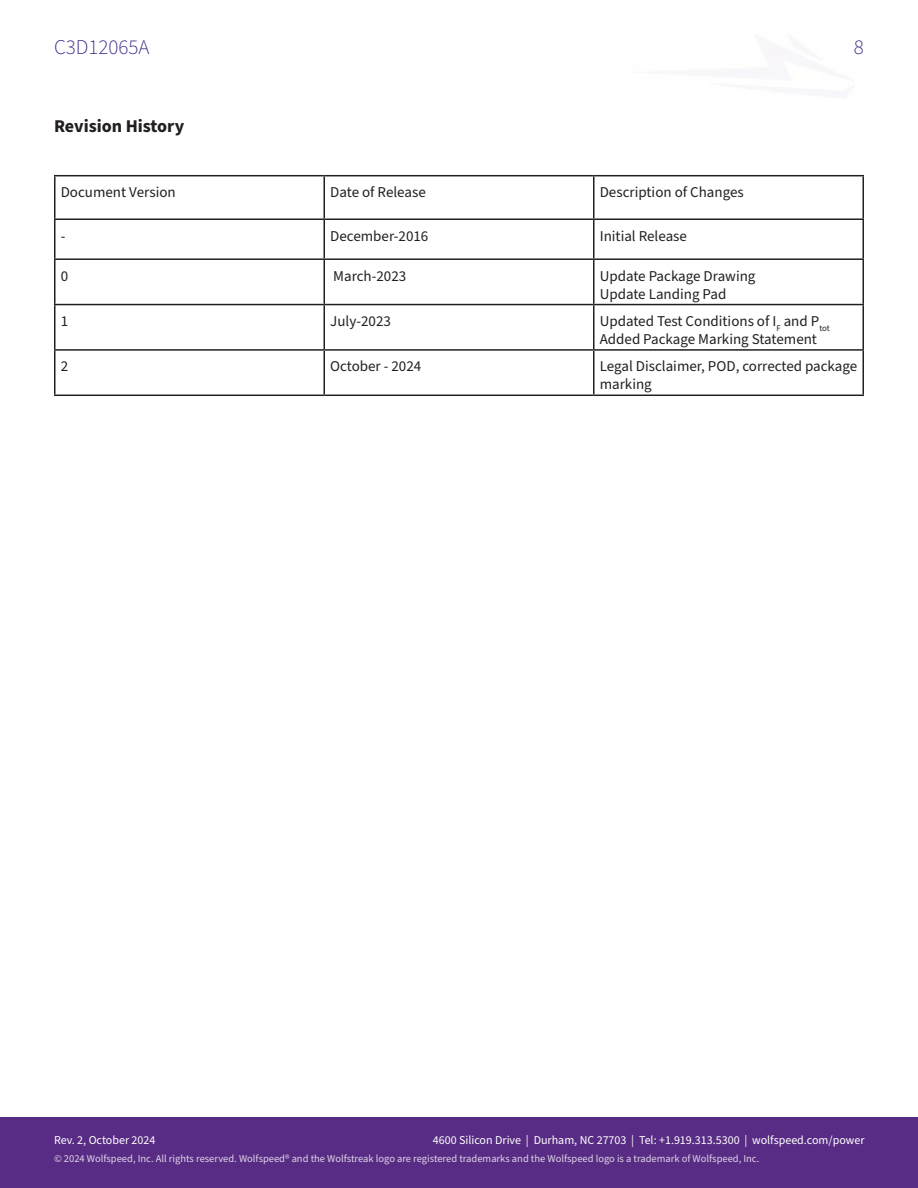
<style>
.page{position:relative;width:918px;height:1188px;background:#fff}
.page>*{position:absolute;margin:0;border:0;box-sizing:border-box;transform-origin:0 0}
.t1{font:300 21px "Source Sans Pro";color:#412a88}
.Section{font:700 18px "Source Sans Pro";color:#231f20}
.t2{font:15px/18px "Source Sans Pro";color:#231f20}
.t3{font:12px "Source Sans Pro";color:#fff}
.t4{font:10.5px "Source Sans Pro";color:#fff}
</style>
<div class="page">
<div style="left:0;top:1118px;width:918px;height:70px;background:#582c84"></div>
<hr style="left:54px;top:175px;width:270px;height:1px;background:#231f20">
<hr style="left:54px;top:176px;width:2px;height:42px;background:#231f20">
<hr style="left:324px;top:175px;width:270px;height:1px;background:#231f20">
<hr style="left:324px;top:176px;width:1px;height:42px;background:#231f20">
<hr style="left:594px;top:175px;width:270px;height:1px;background:#231f20">
<hr style="left:593px;top:176px;width:1px;height:42px;background:#231f20">
<hr style="left:862px;top:176px;width:2px;height:42px;background:#231f20">
<hr style="left:54px;top:218px;width:270px;height:2px;background:#231f20">
<hr style="left:54px;top:220px;width:2px;height:38px;background:#231f20">
<hr style="left:324px;top:218px;width:270px;height:2px;background:#231f20">
<hr style="left:324px;top:220px;width:1px;height:38px;background:#231f20">
<hr style="left:594px;top:218px;width:270px;height:2px;background:#231f20">
<hr style="left:593px;top:220px;width:1px;height:38px;background:#231f20">
<hr style="left:862px;top:220px;width:2px;height:38px;background:#231f20">
<hr style="left:54px;top:258px;width:270px;height:2px;background:#231f20">
<hr style="left:54px;top:260px;width:2px;height:44px;background:#231f20">
<hr style="left:324px;top:258px;width:270px;height:2px;background:#231f20">
<hr style="left:324px;top:260px;width:1px;height:44px;background:#231f20">
<hr style="left:594px;top:258px;width:270px;height:2px;background:#231f20">
<hr style="left:593px;top:260px;width:1px;height:44px;background:#231f20">
<hr style="left:862px;top:260px;width:2px;height:44px;background:#231f20">
<hr style="left:54px;top:304px;width:270px;height:1px;background:#231f20">
<hr style="left:54px;top:305px;width:2px;height:44px;background:#231f20">
<hr style="left:324px;top:304px;width:270px;height:1px;background:#231f20">
<hr style="left:324px;top:305px;width:1px;height:44px;background:#231f20">
<hr style="left:594px;top:304px;width:270px;height:1px;background:#231f20">
<hr style="left:593px;top:305px;width:1px;height:44px;background:#231f20">
<hr style="left:862px;top:305px;width:2px;height:44px;background:#231f20">
<hr style="left:54px;top:349px;width:270px;height:2px;background:#231f20">
<hr style="left:54px;top:351px;width:2px;height:44px;background:#231f20">
<hr style="left:324px;top:349px;width:270px;height:2px;background:#231f20">
<hr style="left:324px;top:351px;width:1px;height:44px;background:#231f20">
<hr style="left:594px;top:349px;width:270px;height:2px;background:#231f20">
<hr style="left:593px;top:351px;width:1px;height:44px;background:#231f20">
<hr style="left:862px;top:351px;width:2px;height:44px;background:#231f20">
<hr style="left:54px;top:395px;width:270px;height:1px;background:#231f20">
<hr style="left:324px;top:395px;width:270px;height:1px;background:#231f20">
<hr style="left:594px;top:395px;width:270px;height:1px;background:#231f20">
<p class="t1" style="left:54px;top:33px;width:97px">C3D12065A</p>
<p class="Section" style="left:54px;top:114px;width:132px">Revision History</p>
<h1 class="t1" style="left:854px;top:33px;width:12px">8</h1>
<p class="t2" style="left:61px;top:184px;width:116px">Document Version</p>
<p class="t2" style="left:330px;top:184px;width:97px">Date of Release</p>
<p class="t2" style="left:600px;top:184px;width:146px">Description of Changes</p>
<p class="t2" style="left:61px;top:227px;width:6px">-</p>
<p class="t2" style="left:330px;top:227px;width:100px">December-2016</p>
<p class="t2" style="left:600px;top:227px;width:89px">Initial Release</p>
<p class="t2" style="left:61px;top:267px;width:9px">0</p>
<p class="t2" style="left:333px;top:267px;width:75px">March-2023</p>
<p class="t2" style="left:600px;top:267px;width:157px">Update Package Drawing</p>
<p class="t2" style="left:600px;top:285px;width:128px">Update Landing Pad</p>
<p class="t2" style="left:61px;top:312px;width:9px">1</p>
<p class="t2" style="left:330px;top:312px;width:62px">July-2023</p>
<p class="t2" style="left:600px;top:312px;width:232px">Updated Test Conditions of I<sub>F</sub> and P<sub>tot</sub></p>
<p class="t2" style="left:600px;top:330px;width:219px">Added Package Marking Statement</p>
<p class="t2" style="left:61px;top:358px;width:9px">2</p>
<p class="t2" style="left:330px;top:358px;width:93px">October - 2024</p>
<p class="t2" style="left:600px;top:358px;width:259px">Legal Disclaimer, POD, corrected package marking</p>
<p class="t3" style="left:433px;top:1132px;width:433px">4600 Silicon Drive | Durham, NC 27703 | Tel: +1.919.313.5300 | wolfspeed.com/power</p>
<p class="t4" style="left:54px;top:1152px;width:707px">© 2024 Wolfspeed, Inc. All rights reserved. Wolfspeed® and the Wolfstreak logo are registered trademarks and the Wolfspeed logo is a trademark of Wolfspeed, Inc.</p>
<p class="t3" style="left:54px;top:1132px;width:103px">Rev. 2, October 2024</p>
</div>
